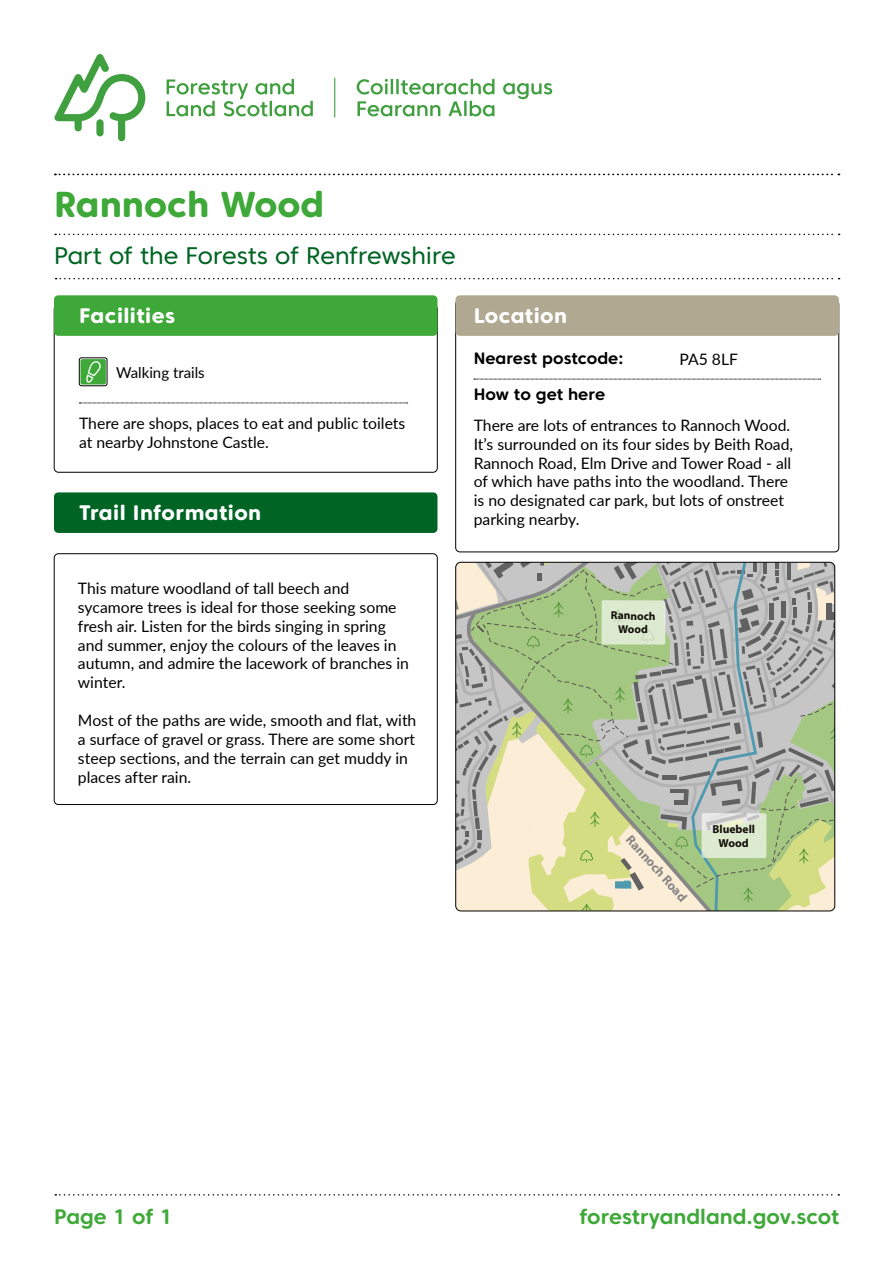
<style>
.page{position:relative;width:893px;height:1263px;background:#fff}
.page>*{position:absolute;margin:0;border:0;box-sizing:border-box;transform-origin:0 0}
.Header_1_-_H1{font:800 36px "Core Sans CR 75";color:#3ea938}
.Header_2_-_H2{font:24px "Core Sans CR 45";letter-spacing:-.005em;color:#006524}
.Header_3_-_H3{font:800 21px "Core Sans CR 75";letter-spacing:.02em;color:#fff}
.Web_address{font:700 21px "Core Sans CR 65";color:#3ea938}
.Titles_Bold{font:700 16.5px "Core Sans CR 65";color:#000}
.Body_copy{font:15.75px/18.9px "Lato";color:#000}
.Facilities_-_P1{font:15px "Lato";color:#000}
.t1{font:700 13.05px "Myriad Pro";color:#878787}
.t2{font:700 11.55px/14px "Myriad Pro";letter-spacing:-.005em;color:#120d09;text-align:center}
.t3{font:700 11.4px/13.6px "Myriad Pro";letter-spacing:-.005em;color:#120d09;text-align:center}
</style>
<div class="page">
<svg style="left:167px;top:79px;width:146px;height:37px"></svg>
<svg style="left:357px;top:79px;width:36px;height:16px"></svg>
<hr style="left:396px;top:79px;width:3px;height:15px;background:#409f3f">
<svg style="left:401px;top:79px;width:93px;height:16px"></svg>
<svg style="left:503px;top:83px;width:49px;height:16px"></svg>
<svg style="left:357px;top:101px;width:83px;height:15px"></svg>
<svg style="left:449px;top:101px;width:13px;height:15px"></svg>
<hr style="left:464px;top:101px;width:3px;height:15px;background:#409f3f">
<svg style="left:470px;top:101px;width:24px;height:15px"></svg>
<svg style="left:55px;top:54px;width:90px;height:87px"></svg>
<hr style="left:334px;top:78px;width:1px;height:40px;background:#409f3f">
<svg style="left:55px;top:1194px;width:784px;height:1px"></svg>
<div style="left:54px;top:305px;width:383px;height:167px;border:1px solid #000;border-radius:4px"></div>
<div style="left:54px;top:295px;width:383px;height:41px;background:#3ea938;border-radius:4px"></div>
<div style="left:455px;top:295px;width:384px;height:41px;background:#b0a891;border-radius:4px"></div>
<svg style="left:474px;top:379px;width:347px;height:1px"></svg>
<div style="left:54px;top:492px;width:383px;height:41px;background:#006524;border-radius:4px"></div>
<svg style="left:55px;top:174px;width:785px;height:1px"></svg>
<svg style="left:55px;top:234px;width:785px;height:1px"></svg>
<svg style="left:56px;top:278px;width:784px;height:1px"></svg>
<div style="left:54px;top:553px;width:383px;height:252px;border:1px solid #000;border-radius:4px"></div>
<svg style="left:456px;top:562px;width:380px;height:350px;background:#bac2a5"></svg>
<div style="left:601px;top:600px;width:64px;height:45px;background:#dceacf;border-radius:2px"></div>
<svg style="left:702px;top:813px;width:64px;height:45px;background:#dce6d1"></svg>
<div style="left:455px;top:562px;width:380px;height:349px;border:1px solid #000;border-radius:5px"></div>
<svg style="left:79px;top:358px;width:28px;height:28px"></svg>
<div style="left:79px;top:358px;width:28px;height:28px;border:1px solid #000;border-radius:2px"></div>
<svg style="left:79px;top:403px;width:329px;height:1px"></svg>
<h1 class="Header_1_-_H1" style="left:54px;top:182px;width:272px">Rannoch Wood</h1>
<h2 class="Header_2_-_H2" style="left:54px;top:240px;width:403px">Part of the Forests of Renfrewshire</h2>
<h3 class="Header_3_-_H3" style="left:79px;top:303px;width:98px">Facilities</h3>
<h3 class="Header_3_-_H3" style="left:474px;top:302px;width:95px">Location</h3>
<p class="Titles_Bold" style="left:474px;top:348px;width:151px">Nearest postcode:</p>
<p class="Titles_Bold" style="left:474px;top:384px;width:133px">How to get here</p>
<p class="Facilities_-_P1" style="left:116px;top:362px;width:90px">Walking trails</p>
<p class="Body_copy" style="left:679px;top:349px;width:60px">PA5 8LF</p>
<p class="Body_copy" style="left:79px;top:413px;width:328px">There are shops, places to eat and public toilets at nearby Johnstone Castle.</p>
<h3 class="Header_3_-_H3" style="left:79px;top:499px;width:184px">Trail Information</h3>
<p class="Body_copy" style="left:78px;top:578px;width:273px">This mature woodland of tall beech and</p>
<p class="Body_copy" style="left:78px;top:597px;width:332px">sycamore trees is ideal for those seeking some fresh air. Listen for the birds singing in spring and summer, enjoy the colours of the leaves in autumn, and admire the lacework of branches in winter.</p>
<p class="Body_copy" style="left:78px;top:710px;width:340px">Most of the paths are wide, smooth and flat, with a surface of gravel or grass. There are some short steep sections, and the terrain can get muddy in places after rain.</p>
<p class="Body_copy" style="left:474px;top:415px;width:321px">There are lots of entrances to Rannoch Wood.<br>It’s surrounded on its four sides by Beith Road, Rannoch Road, Elm Drive and Tower Road - all of which have paths into the woodland. There is no designated car park, but lots of onstreet parking nearby.</p>
<p class="t3" style="left:611px;top:608px;width:46px">Rannoch<br>Wood</p>
<p class="t1" style="left:635px;top:831px;width:86px;rotate:48deg">Rannoch Road</p>
<p class="t2" style="left:712px;top:821px;width:44px">Bluebell<br>Wood</p>
<h3 class="Web_address" style="left:54px;top:1203px;width:120px">Page 1 of 1</h3>
<p class="Web_address" style="left:579px;top:1203px;width:261px">forestryandland.gov.scot</p>
</div>
